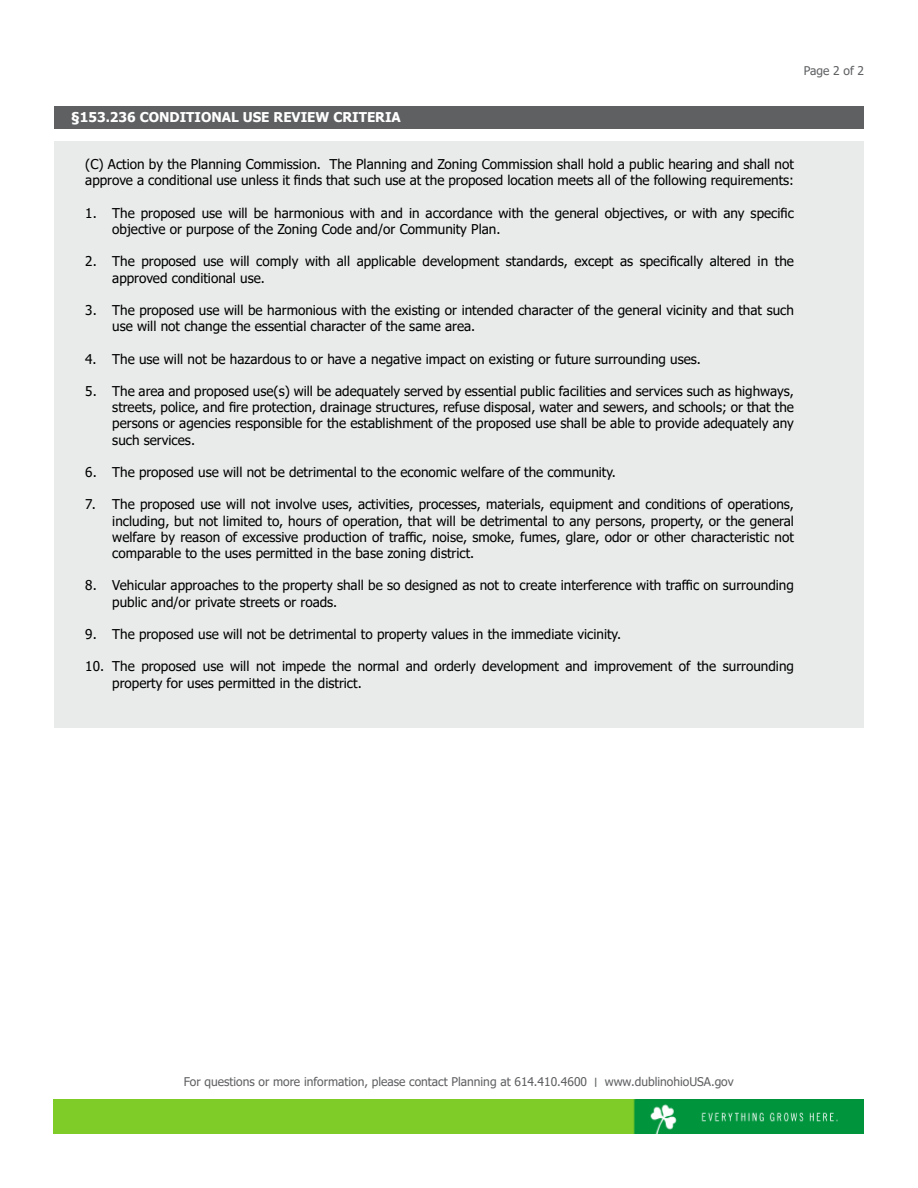
<style>
.page{position:relative;width:918px;height:1188px;background:#fff}
.page>*{position:absolute;margin:0;border:0;box-sizing:border-box;transform-origin:0 0}
.t1{font:13.5px/16.2px "Tahoma";color:#000}
.t2{font:700 13.5px "Tahoma";color:#fff}
.t3{font:12px "Tahoma";color:#5f6062}
.t4{font:12px "Tahoma";color:#5e6062}
</style>
<div class="page">
<div style="left:54px;top:141px;width:810px;height:587px;background:#e9eaea"></div>
<img style="left:54px;top:1099px;width:810px;height:35px">
<div style="left:54px;top:106px;width:810px;height:23px;background:#5e6062"></div>
<p class="t4" style="left:804px;top:63px;width:62px">Page 2 of 2</p>
<p class="t2" style="left:71px;top:108px;width:331px">§153.236 CONDITIONAL USE REVIEW CRITERIA</p>
<p class="t1" style="left:85px;top:157px;width:710px">(C) Action by the Planning Commission. The Planning and Zoning Commission shall hold a public hearing and shall not approve a conditional use unless it finds that such use at the proposed location meets all of the following requirements:</p>
<p class="t1" style="left:112px;top:206px;width:683px;text-indent:-27px">1. The proposed use will be harmonious with and in accordance with the general objectives, or with any specific objective or purpose of the Zoning Code and/or Community Plan.</p>
<p class="t1" style="left:112px;top:254px;width:683px;text-indent:-27px">2. The proposed use will comply with all applicable development standards, except as specifically altered in the approved conditional use.</p>
<p class="t1" style="left:112px;top:303px;width:683px;text-indent:-27px">3. The proposed use will be harmonious with the existing or intended character of the general vicinity and that such use will not change the essential character of the same area.</p>
<p class="t1" style="left:85px;top:351px;width:617px">4. The use will not be hazardous to or have a negative impact on existing or future surrounding uses.</p>
<p class="t1" style="left:112px;top:384px;width:683px;text-align:justify;text-indent:-27px">5. The area and proposed use(s) will be adequately served by essential public facilities and services such as highways, streets, police, and fire protection, drainage structures, refuse disposal, water and sewers, and schools; or that the persons or agencies responsible for the establishment of the proposed use shall be able to provide adequately any such services.</p>
<p class="t1" style="left:85px;top:465px;width:532px">6. The proposed use will not be detrimental to the economic welfare of the community.</p>
<p class="t1" style="left:112px;top:497px;width:683px;text-align:justify;text-indent:-27px">7. The proposed use will not involve uses, activities, processes, materials, equipment and conditions of operations, including, but not limited to, hours of operation, that will be detrimental to any persons, property, or the general welfare by reason of excessive production of traffic, noise, smoke, fumes, glare, odor or other characteristic not comparable to the uses permitted in the base zoning district.</p>
<p class="t1" style="left:112px;top:578px;width:683px;text-indent:-27px">8. Vehicular approaches to the property shall be so designed as not to create interference with traffic on surrounding public and/or private streets or roads.</p>
<p class="t1" style="left:85px;top:627px;width:537px">9. The proposed use will not be detrimental to property values in the immediate vicinity.</p>
<p class="t1" style="left:112px;top:659px;width:683px;text-indent:-27px">10. The proposed use will not impede the normal and orderly development and improvement of the surrounding property for uses permitted in the district.</p>
<p class="t3" style="left:184px;top:1074px;width:551px">For questions or more information, please contact Planning at 614.410.4600 ׀ www.dublinohioUSA.gov</p>
</div>
